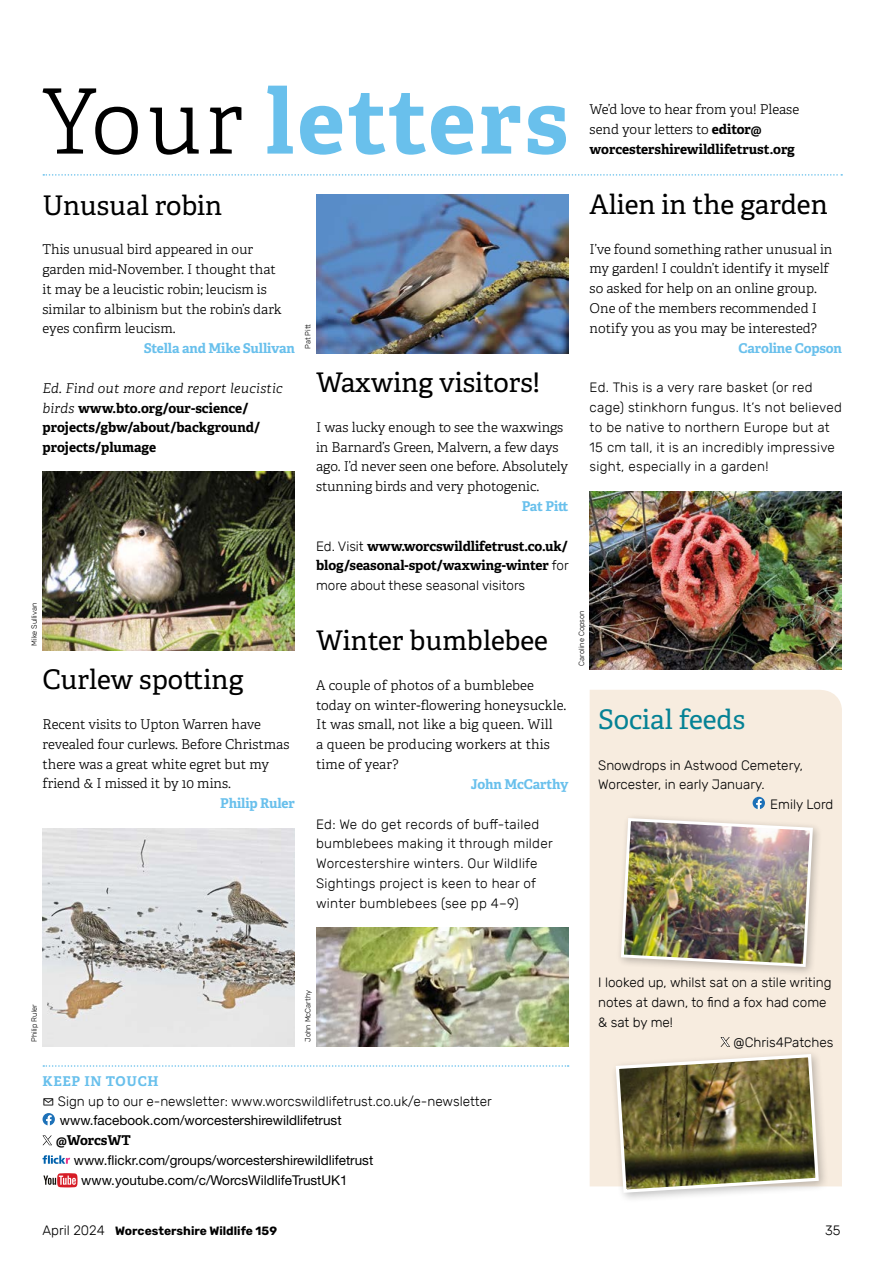
<style>
.page{position:relative;width:893px;height:1263px;background:#fff}
.page>*{position:absolute;margin:0;border:0;box-sizing:border-box;transform-origin:0 0}
.t1{font:700 90px "Adelle";letter-spacing:.035em;color:#69c0ec}
.t2{font:27px "Adelle";color:#000}
.t3{font:27px "Adelle";color:#058295}
.t4{font:300 13.5px/19.8px "Adelle";color:#000}
.t5{font:300 13.5px/19.8px "Rubik";letter-spacing:.01em;color:#000}
.t6{font:700 13.5px/19.8px "Adelle";letter-spacing:-.005em;color:#000}
.t7{font:13.5px/19.8px "Helvetica Neue";color:#000}
.t8{font:700 13.5px "Adelle";letter-spacing:-.01em;color:#69c0ec}
.t9{font:700 13.5px "Adelle";letter-spacing:.05em;color:#69c0ec}
.t10{font:700 12px "Rubik";color:#000}
.t11{font:300 7.5px "Rubik";color:#000}
.s1{font-weight:300;color:#000}
.s2{font-weight:700}
.s3{font-weight:300;font-style:italic}
.s4{font-family:"Rubik";font-weight:300}
.s5{font-weight:300;font-size:13.5px}
</style>
<div class="page">
<div style="left:590px;top:690px;width:252px;height:496px;background:#f7ecdf"></div>
<svg style="left:43px;top:174px;width:799px;height:2px"></svg>
<svg style="left:43px;top:1065px;width:526px;height:2px"></svg>
<svg style="left:43px;top:1113px;width:12px;height:12px"></svg>
<svg style="left:43px;top:1135px;width:9px;height:10px"></svg>
<svg style="left:43px;top:1155px;width:27px;height:9px"></svg>
<svg style="left:43px;top:1173px;width:35px;height:14px"></svg>
<svg style="left:753px;top:797px;width:12px;height:12px"></svg>
<img style="left:43px;top:828px;width:252px;height:218px">
<img style="left:43px;top:472px;width:252px;height:178px">
<img style="left:316px;top:195px;width:252px;height:158px">
<img style="left:316px;top:927px;width:252px;height:119px">
<img style="left:590px;top:492px;width:252px;height:178px">
<div style="left:611px;top:1049px;width:219px;height:154px;background:#000;opacity:.25"></div>
<svg style="left:614px;top:1037px;width:206px;height:157px;background:#8a8362"></svg>
<div style="left:616px;top:813px;width:207px;height:164px;background:#000;opacity:.25"></div>
<img style="left:619px;top:816px;width:195px;height:152px">
<h1 class="t1" style="left:43px;top:56px;width:527px"><span class="s1">Your</span> letters</h1>
<p class="t4" style="left:590px;top:99px;width:211px">We’d love to hear from you! Please send your letters to <span class="s2">editor@ worcestershirewildlifetrust.org</span></p>
<h2 class="t2" style="left:43px;top:185px;width:181px">Unusual robin</h2>
<p class="t4" style="left:43px;top:239px;width:241px">This unusual bird appeared in our garden mid-November. I thought that it may be a leucistic robin; leucism is similar to albinism but the robin’s dark eyes confirm leucism.</p>
<p class="t8" style="left:144px;top:339px;width:153px">Stella and Mike Sullivan</p>
<p class="t6" style="left:43px;top:378px;width:242px"><span class="s3">Ed. Find out more and report leucistic birds</span> www.bto.org/our-science/ projects/gbw/about/background/ projects/plumage</p>
<h2 class="t2" style="left:316px;top:363px;width:225px">Waxwing visitors!</h2>
<p class="t11" style="left:304px;top:349px;width:27px;rotate:-90deg">Pat Pitt</p>
<p class="t4" style="left:316px;top:417px;width:254px">I was lucky enough to see the waxwings in Barnard’s Green, Malvern, a few days ago. I’d never seen one before. Absolutely stunning birds and very photogenic.</p>
<p class="t8" style="left:522px;top:496px;width:48px">Pat Pitt</p>
<p class="t6" style="left:316px;top:535px;width:254px"><span class="s4">Ed. Visit</span> www.worcswildlifetrust.co.uk/ blog/seasonal-spot/waxwing-winter <span class="s4">for</span></p>
<p class="t5" style="left:316px;top:576px;width:211px">more about these seasonal visitors</p>
<h2 class="t2" style="left:316px;top:621px;width:233px">Winter bumblebee</h2>
<p class="t4" style="left:316px;top:675px;width:252px">A couple of photos of a bumblebee today on winter-flowering honeysuckle.<br>It was small, not like a big queen. Will<br>a queen be producing workers at this time of year?</p>
<p class="t8" style="left:471px;top:774px;width:99px">John McCarthy</p>
<p class="t5" style="left:316px;top:814px;width:238px">Ed: We do get records of buff-tailed bumblebees making it through milder Worcestershire winters. Our Wildlife Sightings project is keen to hear of winter bumblebees (see pp 4–9)</p>
<p class="t11" style="left:30px;top:646px;width:45px;rotate:-90deg">Mike Sullivan</p>
<h2 class="t2" style="left:43px;top:660px;width:202px">Curlew spotting</h2>
<p class="t4" style="left:43px;top:714px;width:248px">Recent visits to Upton Warren have revealed four curlews. Before Christmas there was a great white egret but my friend &amp; I missed it by 10 mins.</p>
<p class="t8" style="left:220px;top:794px;width:76px">Philip Ruler</p>
<h2 class="t2" style="left:590px;top:185px;width:240px">Alien in the garden</h2>
<p class="t4" style="left:590px;top:238px;width:244px">I’ve found something rather unusual in my garden! I couldn’t identify it myself so asked for help on an online group.<br>One of the members recommended I notify you as you may be interested?</p>
<p class="t8" style="left:739px;top:338px;width:105px">Caroline Copson</p>
<p class="t5" style="left:590px;top:378px;width:254px">Ed. This is a very rare basket (or red cage) stinkhorn fungus. It’s not believed to be native to northern Europe but at 15 cm tall, it is an incredibly impressive sight, especially in a garden!</p>
<p class="t11" style="left:577px;top:666px;width:57px;rotate:-90deg">Caroline Copson</p>
<h2 class="t3" style="left:598px;top:700px;width:148px">Social feeds</h2>
<p class="t5" style="left:598px;top:755px;width:206px">Snowdrops in Astwood Cemetery,</p>
<p class="t5" style="left:598px;top:775px;width:168px">Worcester, in early January.</p>
<p class="t5" style="left:770px;top:795px;width:65px">Emily Lord</p>
<p class="t11" style="left:30px;top:1042px;width:40px;rotate:-90deg">Philip Ruler</p>
<p class="t11" style="left:304px;top:1042px;width:53px;rotate:-90deg">John McCarthy</p>
<p class="t9" style="left:43px;top:1071px;width:117px">KEEP IN TOUCH</p>
<p class="t5" style="left:43px;top:1091px;width:451px">✉ Sign up to our e-newsletter: www.worcswildlifetrust.co.uk/e-newsletter</p>
<p class="t7" style="left:60px;top:1110px;width:283px">www.facebook.com/worcestershirewildlifetrust</p>
<p class="t6" style="left:56px;top:1130px;width:77px">@WorcsWT</p>
<p class="t7" style="left:81px;top:1150px;width:293px;text-indent:-7px">www.flickr.com/groups/worcestershirewildlifetrust www.youtube.com/c/WorcsWildlifeTrustUK1</p>
<p class="t5" style="left:598px;top:973px;width:235px">I looked up, whilst sat on a stile writing</p>
<p class="t5" style="left:598px;top:993px;width:230px">notes at dawn, to find a fox had come</p>
<p class="t5" style="left:598px;top:1013px;width:76px">&amp; sat by me!</p>
<p class="t5" style="left:733px;top:1032px;width:101px">@Chris4Patches</p>
<p class="t10" style="left:43px;top:1223px;width:236px"><span class="s5">April 2024</span> Worcestershire Wildlife 159</p>
<p class="t5" style="left:825px;top:1220px;width:17px">35</p>
</div>
